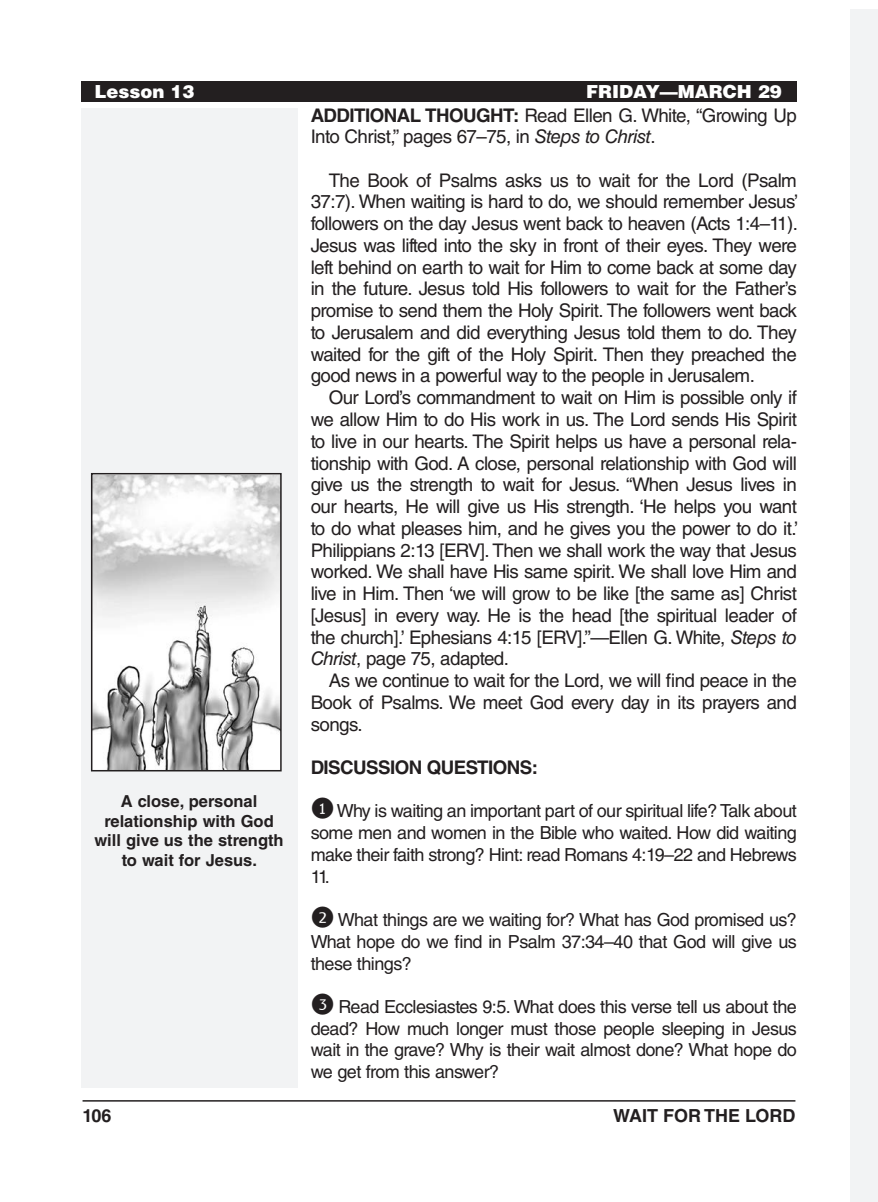
<style>
.page{position:relative;width:878px;height:1202px;background:#fff}
.page>*{position:absolute;margin:0;border:0;box-sizing:border-box;transform-origin:0 0}
.Body_Text{font:18.75px/21.8px "Helvetica LT Std";letter-spacing:-.03em;color:#231f20;text-align:justify}
.Body_Text_SpaceBefor{font:18.75px/21.8px "Helvetica LT Std";letter-spacing:-.03em;color:#231f20;text-align:justify}
.Body_Text_NoIndent{font:18.75px/21.8px "Helvetica LT Std";letter-spacing:-.03em;color:#231f20}
.Body_Text_NoIndent_B{font:700 18.75px "Helvetica LT Std";letter-spacing:-.03em;color:#231f20}
.Friday_Questions{font:18px/21.8px "Helvetica LT Std";letter-spacing:-.03em;color:#231f20;text-align:justify}
.Running_Head_-_Right{font:900 18px "Helvetica LT Std";color:#fff}
.t1{font:700 18px "Helvetica LT Std";color:#231f20}
.Image_Captions{font:700 16.5px "Helvetica LT Std";color:#231f20}
.s1{font-weight:700}
.s2{font-style:italic}
</style>
<div class="page">
<hr style="left:82px;top:1100px;width:713px;height:1px;background:#231f20">
<div style="left:81px;top:108px;width:216px;height:979px;background:#f2f3f4"></div>
<div style="left:81px;top:81px;width:715px;height:20px;background:#231f20"></div>
<div style="left:850px;top:9px;width:28px;height:1193px;background:#f2f3f4"></div>
<img style="left:94px;top:476px;width:185px;height:292px">
<div style="left:91px;top:473px;width:191px;height:298px;border:2px solid #231f20"></div>
<p class="Running_Head_-_Right" style="left:94px;top:79px;width:102px">Lesson 13</p>
<p class="Running_Head_-_Right" style="left:586px;top:79px;width:197px">FRIDAY—MARCH 29</p>
<p class="Image_Captions" style="left:121px;top:791px;width:138px">A close, personal</p>
<p class="Image_Captions" style="left:104px;top:811px;width:171px">relationship with God</p>
<p class="Image_Captions" style="left:94px;top:830px;width:191px">will give us the strength</p>
<p class="Image_Captions" style="left:122px;top:850px;width:137px">to wait for Jesus.</p>
<p class="Body_Text_NoIndent" style="left:310px;top:104px;width:488px"><span class="s1">ADDITIONAL THOUGHT:</span> Read Ellen G. White, “Growing Up<br>Into Christ,” pages 67–75, in <span class="s2">Steps to Christ</span>.</p>
<p class="Body_Text_SpaceBefor" style="left:310px;top:169px;width:489px;text-indent:18px">The Book of Psalms asks us to wait for the Lord (Psalm 37:7). When waiting is hard to do, we should remember Jesus’ followers on the day Jesus went back to heaven (Acts 1:4–11).<br>Jesus was lifted into the sky in front of their eyes. They were left behind on earth to wait for Him to come back at some day in the future. Jesus told His followers to wait for the Father’s promise to send them the Holy Spirit. The followers went back to Jerusalem and did everything Jesus told them to do. They waited for the gift of the Holy Spirit. Then they preached the good news in a powerful way to the people in Jerusalem.</p>
<p class="Body_Text" style="left:310px;top:387px;width:489px;text-indent:18px">Our Lord’s commandment to wait on Him is possible only if we allow Him to do His work in us. The Lord sends His Spirit to live in our hearts. The Spirit helps us have a personal rela&shy;tionship with God. A close, personal relationship with God will give us the strength to wait for Jesus. “When Jesus lives in our hearts, He will give us His strength. ‘He helps you want to do what pleases him, and he gives you the power to do it.’ Philippians 2:13 [ERV]. Then we shall work the way that Jesus worked. We shall have His same spirit. We shall love Him and live in Him. Then ‘we will grow to be like [the same as] Christ [Jesus] in every way. He is the head [the spiritual leader of the church].’ Ephesians 4:15 [ERV].”—Ellen G. White, <span class="s2">Steps to Christ</span>, page 75, adapted.</p>
<p class="Body_Text" style="left:310px;top:669px;width:487px;text-indent:18px">As we continue to wait for the Lord, we will find peace in the Book of Psalms. We meet God every day in its prayers and songs.</p>
<p class="Body_Text_NoIndent_B" style="left:310px;top:756px;width:229px">DISCUSSION QUESTIONS:</p>
<p class="Friday_Questions" style="left:310px;top:800px;width:487px;text-indent:26px">Why is waiting an important part of our spiritual life? Talk about some men and women in the Bible who waited. How did waiting make their faith strong? Hint: read Romans 4:19–22 and Hebrews 11.</p>
<p class="Friday_Questions" style="left:310px;top:908px;width:488px;text-indent:27px">What things are we waiting for? What has God promised us?<br>What hope do we find in Psalm 37:34–40 that God will give us these things?</p>
<p class="Friday_Questions" style="left:310px;top:995px;width:488px">✓ Read Ecclesiastes 9:5. What does this verse tell us about the dead? How much longer must those people sleeping in Jesus wait in the grave? Why is their wait almost done? What hope do we get from this answer?</p>
<p class="t1" style="left:82px;top:1104px;width:31px">106</p>
<p class="t1" style="left:613px;top:1104px;width:184px">WAIT FOR THE LORD</p>
</div>
